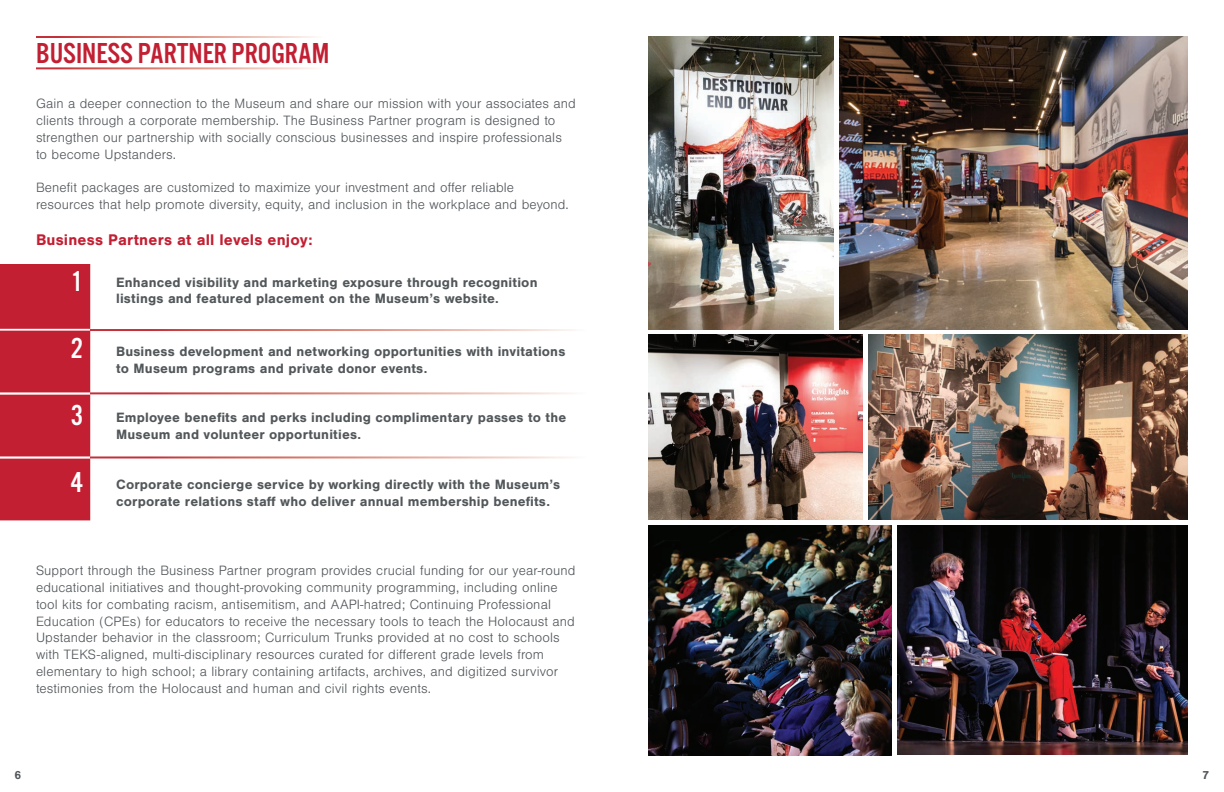
<style>
.page{position:relative;width:1224px;height:792px;background:#fff}
.page>*{position:absolute;margin:0;border:0;box-sizing:border-box;transform-origin:0 0}
.t1{font:30px "Alternate Got No 3 D";color:#c21f32}
.t2{font:30px "Alternate Got No 3 D";color:#fff}
.t3{font:700 16px "Nimbus San";letter-spacing:.01em;color:#c21f32}
.t4{font:300 14px/16.8px "Nimbus San";letter-spacing:.01em;color:#52575a}
.t5{font:700 14px/16.8px "Nimbus San";letter-spacing:.01em;color:#52575a}
.t6{font:700 12px "Nimbus San";color:#52575a}
</style>
<div class="page">
<img style="left:648px;top:36px;width:185px;height:293px">
<img style="left:839px;top:36px;width:349px;height:293px">
<img style="left:648px;top:335px;width:215px;height:184px">
<img style="left:868px;top:335px;width:320px;height:185px">
<img style="left:648px;top:526px;width:243px;height:230px">
<img style="left:897px;top:526px;width:291px;height:229px">
<div style="left:0;top:264px;width:90px;height:256px;background:#c21f32"></div>
<h1 class="t1" style="left:36px;top:38px;width:295px">BUSINESS PARTNER PROGRAM</h1>
<p class="t4" style="left:36px;top:96px;width:541px">Gain a deeper connection to the Museum and share our mission with your associates and clients through a corporate membership. The Business Partner program is designed to strengthen our partnership with socially conscious businesses and inspire professionals to become Upstanders.</p>
<p class="t4" style="left:36px;top:180px;width:534px">Benefit packages are customized to maximize your investment and offer reliable resources that help promote diversity, equity, and inclusion in the workplace and beyond.</p>
<p class="t3" style="left:36px;top:231px;width:278px">Business Partners at all levels enjoy:</p>
<h1 class="t2" style="left:71px;top:266px;width:14px">1</h1>
<h1 class="t2" style="left:71px;top:333px;width:14px">2</h1>
<h1 class="t2" style="left:71px;top:400px;width:14px">3</h1>
<h1 class="t2" style="left:71px;top:467px;width:14px">4</h1>
<p class="t5" style="left:116px;top:274px;width:423px">Enhanced visibility and marketing exposure through recognition listings and featured placement on the Museum’s website.</p>
<p class="t5" style="left:116px;top:343px;width:451px">Business development and networking opportunities with invitations to Museum programs and private donor events.</p>
<p class="t5" style="left:116px;top:409px;width:452px">Employee benefits and perks including complimentary passes to the<br>Museum and volunteer opportunities.</p>
<p class="t5" style="left:116px;top:476px;width:446px">Corporate concierge service by working directly with the Museum’s corporate relations staff who deliver annual membership benefits.</p>
<p class="t4" style="left:36px;top:563px;width:541px">Support through the Business Partner program provides crucial funding for our year-round educational initiatives and thought-provoking community programming, including online tool kits for combating racism, antisemitism, and AAPI-hatred; Continuing Professional Education (CPEs) for educators to receive the necessary tools to teach the Holocaust and Upstander behavior in the classroom; Curriculum Trunks provided at no cost to schools with TEKS-aligned, multi-disciplinary resources curated for different grade levels from elementary to high school; a library containing artifacts, archives, and digitized survivor testimonies from the Holocaust and human and civil rights events.</p>
<p class="t6" style="left:15px;top:768px;width:8px">6</p>
<p class="t6" style="left:1203px;top:768px;width:8px">7</p>
</div>
